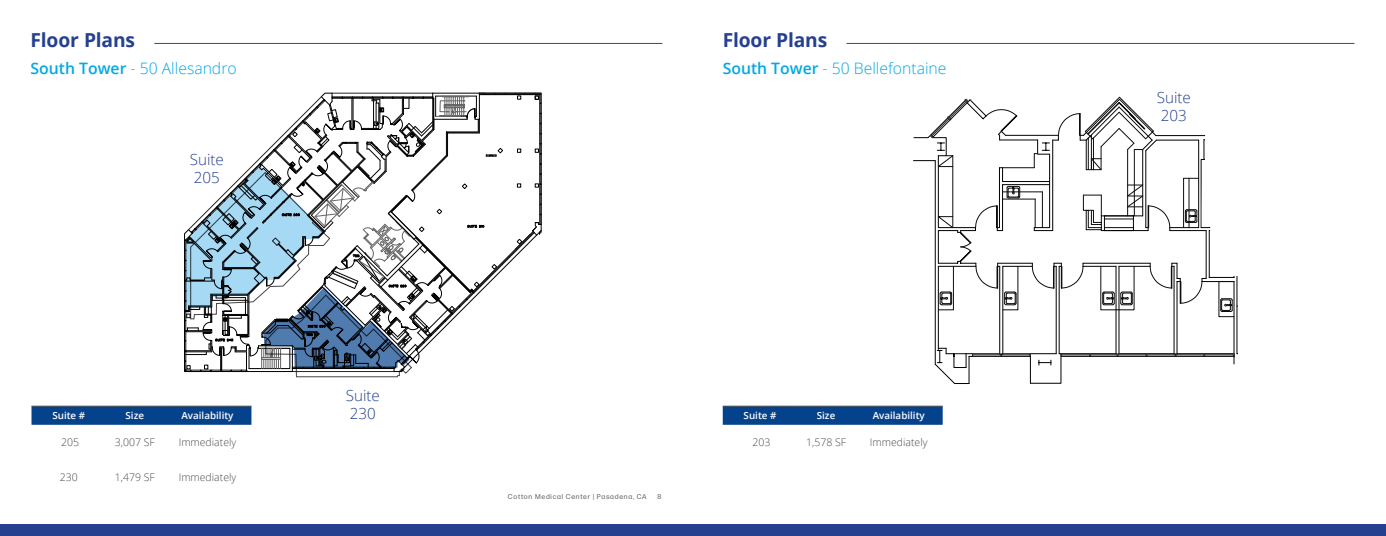
<style>
.page{position:relative;width:1386px;height:536px;background:#fff}
.page>*{position:absolute;margin:0;border:0;box-sizing:border-box;transform-origin:0 0}
.t1{font:700 19.25px "Open Sans";letter-spacing:-.005em;color:#25408f}
.t2{font:300 15.75px "Open Sans";color:#00a8e4}
.Map-Minor_Street_Label{font:300 15.22px/18.2px "Open Sans";color:#25408f}
.t3{font:300 10.5px "Open Sans";color:#4a4a4d}
.t4{font:600 9.8px "Open Sans";color:#fff}
.t5{font:7px "Forma DJR Text";letter-spacing:.11em;color:#5f6369}
.s1{font-weight:600}
</style>
<div class="page">
<div style="left:32px;top:407px;width:219px;height:17px;background:#05428c"></div>
<hr style="left:32px;top:406px;width:74px;height:1px;background:#4a4a4d">
<hr style="left:106px;top:406px;width:58px;height:1px;background:#4a4a4d">
<hr style="left:164px;top:406px;width:87px;height:1px;background:#4a4a4d">
<svg style="left:184px;top:93px;width:358px;height:284px"></svg>
<hr style="left:154px;top:43px;width:508px;height:1px;background:#4a4a4d">
<div style="left:0;top:524px;width:1386px;height:12px;background:#25408f"></div>
<hr style="left:846px;top:43px;width:508px;height:1px;background:#4a4a4d">
<hr style="left:938px;top:266px;width:1px;height:83px;background:#000">
<svg style="left:1220px;top:298px;width:13px;height:14px"></svg>
<svg style="left:945px;top:353px;width:289px;height:31px"></svg>
<svg style="left:927px;top:97px;width:276px;height:213px"></svg>
<div style="left:723px;top:407px;width:220px;height:17px;background:#05428c"></div>
<hr style="left:723px;top:406px;width:74px;height:1px;background:#4a4a4d">
<hr style="left:797px;top:406px;width:58px;height:1px;background:#4a4a4d">
<hr style="left:855px;top:406px;width:88px;height:1px;background:#4a4a4d">
<p class="t1" style="left:31px;top:27px;width:106px">Floor Plans</p>
<p class="t2" style="left:31px;top:58px;width:208px"><span class="s1">South Tower</span> - 50 Allesandro</p>
<p class="Map-Minor_Street_Label" style="left:190px;top:149px;width:36px">Suite<br>205</p>
<p class="t4" style="left:52px;top:409px;width:34px">Suite #</p>
<p class="t4" style="left:126px;top:409px;width:20px">Size</p>
<p class="t4" style="left:181px;top:409px;width:54px">Availability</p>
<p class="t3" style="left:61px;top:435px;width:19px">205</p>
<p class="t3" style="left:115px;top:435px;width:41px">3,007 SF</p>
<p class="t3" style="left:179px;top:435px;width:59px">Immediately</p>
<p class="t3" style="left:60px;top:469px;width:19px">230</p>
<p class="t3" style="left:115px;top:469px;width:41px">1,479 SF</p>
<p class="t3" style="left:179px;top:469px;width:59px">Immediately</p>
<p class="Map-Minor_Street_Label" style="left:346px;top:385px;width:36px">Suite<br>230</p>
<p class="t1" style="left:723px;top:27px;width:106px">Floor Plans</p>
<p class="t2" style="left:723px;top:58px;width:225px"><span class="s1">South Tower</span> - 50 Bellefontaine</p>
<p class="t5" style="left:508px;top:492px;width:140px">Cotton Medical Center | Pasadena, CA</p>
<p class="t5" style="left:658px;top:492px;width:5px">8</p>
<p class="t4" style="left:744px;top:409px;width:34px">Suite #</p>
<p class="t4" style="left:817px;top:409px;width:20px">Size</p>
<p class="t4" style="left:873px;top:409px;width:54px">Availability</p>
<p class="t3" style="left:752px;top:435px;width:19px">203</p>
<p class="t3" style="left:806px;top:435px;width:41px">1,578 SF</p>
<p class="t3" style="left:870px;top:435px;width:59px">Immediately</p>
<p class="Map-Minor_Street_Label" style="left:1157px;top:87px;width:36px">Suite<br>203</p>
</div>
